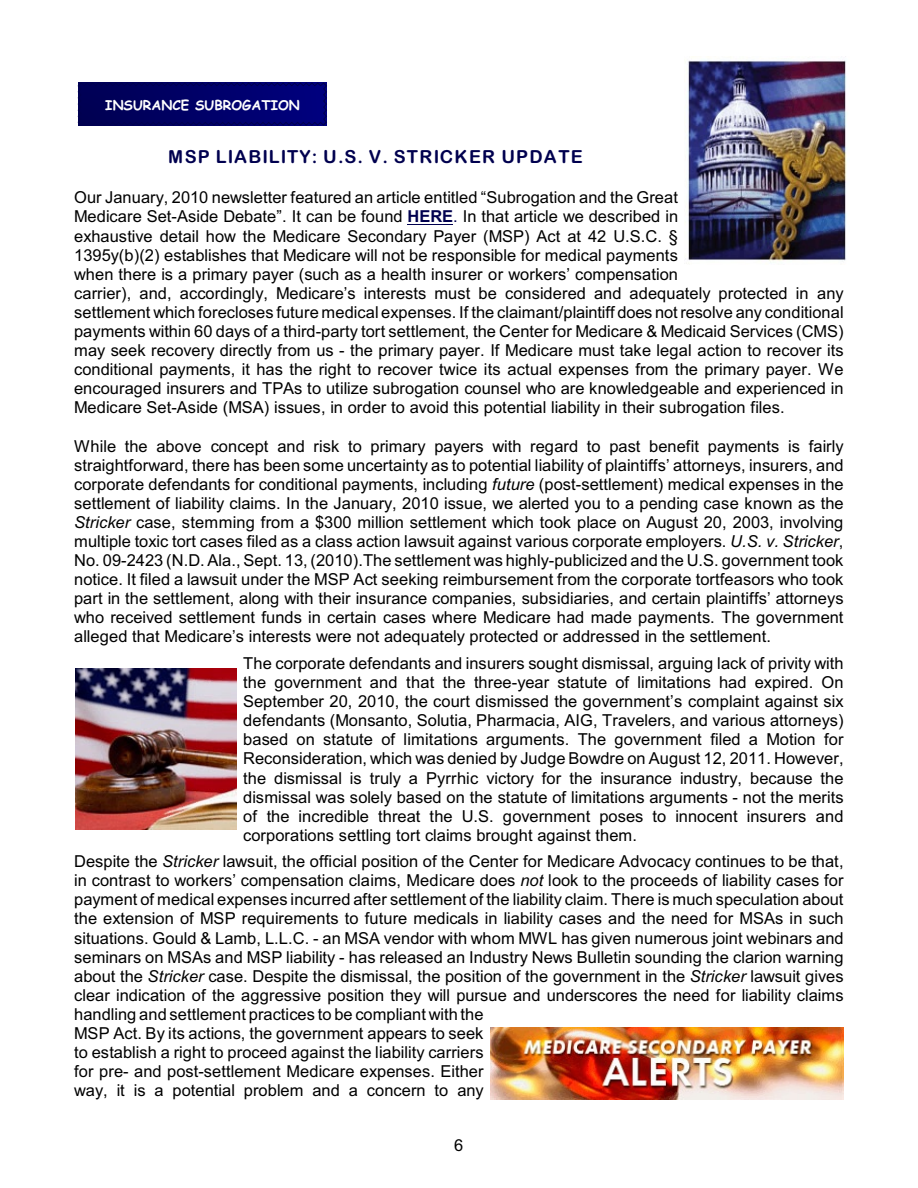
<style>
.page{position:relative;width:918px;height:1188px;background:#fff}
.page>*{position:absolute;margin:0;border:0;box-sizing:border-box;transform-origin:0 0}
.t1{font:18px "Arial Rounded MT Bold";letter-spacing:.065em;color:#00004f}
.t2{font:16.5px/19px "Arial";letter-spacing:.005em;color:#000}
.t3{font:700 13.5px "Comic Sans MS";color:#fff}
.s1{font-style:italic}
.s2{font-weight:700;color:#00004f}
.s3{color:#00004f}
</style>
<div class="page">
<svg style="left:77px;top:82px;width:250px;height:44px;background:#010167"></svg>
<hr style="left:408px;top:225px;width:45px;height:1px;background:#00004f">
<img style="left:687px;top:60px;width:160px;height:204px">
<img style="left:76px;top:669px;width:161px;height:161px">
<img style="left:490px;top:1028px;width:354px;height:72px">
<p class="t3" style="left:105px;top:99px;width:196px">INSURANCE SUBROGATION</p>
<p class="t1" style="left:168px;top:149px;width:416px">MSP LIABILITY: <span class="s1">U.S. V. STRICKER</span> UPDATE</p>
<p class="t2" style="left:74px;top:189px;width:771px">Our January, 2010 newsletter featured an article entitled “Subrogation and the Great<br>Medicare Set-Aside Debate”. It can be found <span class="s2">HERE</span><span class="s3">.</span> In that article we described in<br>exhaustive detail how the Medicare Secondary Payer (MSP) Act at 42 U.S.C. §<br>1395y(b)(2) establishes that Medicare will not be responsible for medical payments<br>when there is a primary payer (such as a health insurer or workers’ compensation<br>carrier), and, accordingly, Medicare’s interests must be considered and adequately protected in any settlement which forecloses future medical expenses. If the claimant/plaintiff does not resolve any conditional payments within 60 days of a third-party tort settlement, the Center for Medicare &amp; Medicaid Services (CMS) may seek recovery directly from us - the primary payer. If Medicare must take legal action to recover its conditional payments, it has the right to recover twice its actual expenses from the primary payer. We encouraged insurers and TPAs to utilize subrogation counsel who are knowledgeable and experienced in Medicare Set-Aside (MSA) issues, in order to avoid this potential liability in their subrogation files.</p>
<p class="t2" style="left:74px;top:438px;width:771px;text-align:justify">While the above concept and risk to primary payers with regard to past benefit payments is fairly straightforward, there has been some uncertainty as to potential liability of plaintiffs’ attorneys, insurers, and corporate defendants for conditional payments, including <span class="s1">future</span> (post-settlement) medical expenses in the settlement of liability claims. In the January, 2010 issue, we alerted you to a pending case known as the <span class="s1">Stricker</span> case, stemming from a $300 million settlement which took place on August 20, 2003, involving multiple toxic tort cases filed as a class action lawsuit against various corporate employers. <span class="s1">U.S. v. Stricker</span>, No. 09-2423 (N.D. Ala., Sept. 13, (2010).The settlement was highly-publicized and the U.S. government took notice. It filed a lawsuit under the MSP Act seeking reimbursement from the corporate tortfeasors who took part in the settlement, along with their insurance companies, subsidiaries, and certain plaintiffs’ attorneys who received settlement funds in certain cases where Medicare had made payments. The government alleged that Medicare’s interests were not adequately protected or addressed in the settlement.</p>
<p class="t2" style="left:243px;top:655px;width:602px;text-align:justify">The corporate defendants and insurers sought dismissal, arguing lack of privity with the government and that the three-year statute of limitations had expired. On September 20, 2010, the court dismissed the government’s complaint against six defendants (Monsanto, Solutia, Pharmacia, AIG, Travelers, and various attorneys) based on statute of limitations arguments. The government filed a Motion for Reconsideration, which was denied by Judge Bowdre on August 12, 2011. However, the dismissal is truly a Pyrrhic victory for the insurance industry, because the dismissal was solely based on the statute of limitations arguments - not the merits of the incredible threat the U.S. government poses to innocent insurers and corporations settling tort claims brought against them.</p>
<p class="t2" style="left:74px;top:853px;width:771px">Despite the <span class="s1">Stricker</span> lawsuit, the official position of the Center for Medicare Advocacy continues to be that, in contrast to workers’ compensation claims, Medicare does <span class="s1">not</span> look to the proceeds of liability cases for payment of medical expenses incurred after settlement of the liability claim. There is much speculation about the extension of MSP requirements to future medicals in liability cases and the need for MSAs in such situations. Gould &amp; Lamb, L.L.C. - an MSA vendor with whom MWL has given numerous joint webinars and seminars on MSAs and MSP liability - has released an Industry News Bulletin sounding the clarion warning about the <span class="s1">Stricker</span> case. Despite the dismissal, the position of the government in the <span class="s1">Stricker</span> lawsuit gives clear indication of the aggressive position they will pursue and underscores the need for liability claims handling and settlement practices to be compliant with the<br>MSP Act. By its actions, the government appears to seek<br>to establish a right to proceed against the liability carriers<br>for pre- and post-settlement Medicare expenses. Either<br>way, it is a potential problem and a concern to any</p>
<p class="t2" style="left:454px;top:1137px;width:11px">6</p>
</div>
